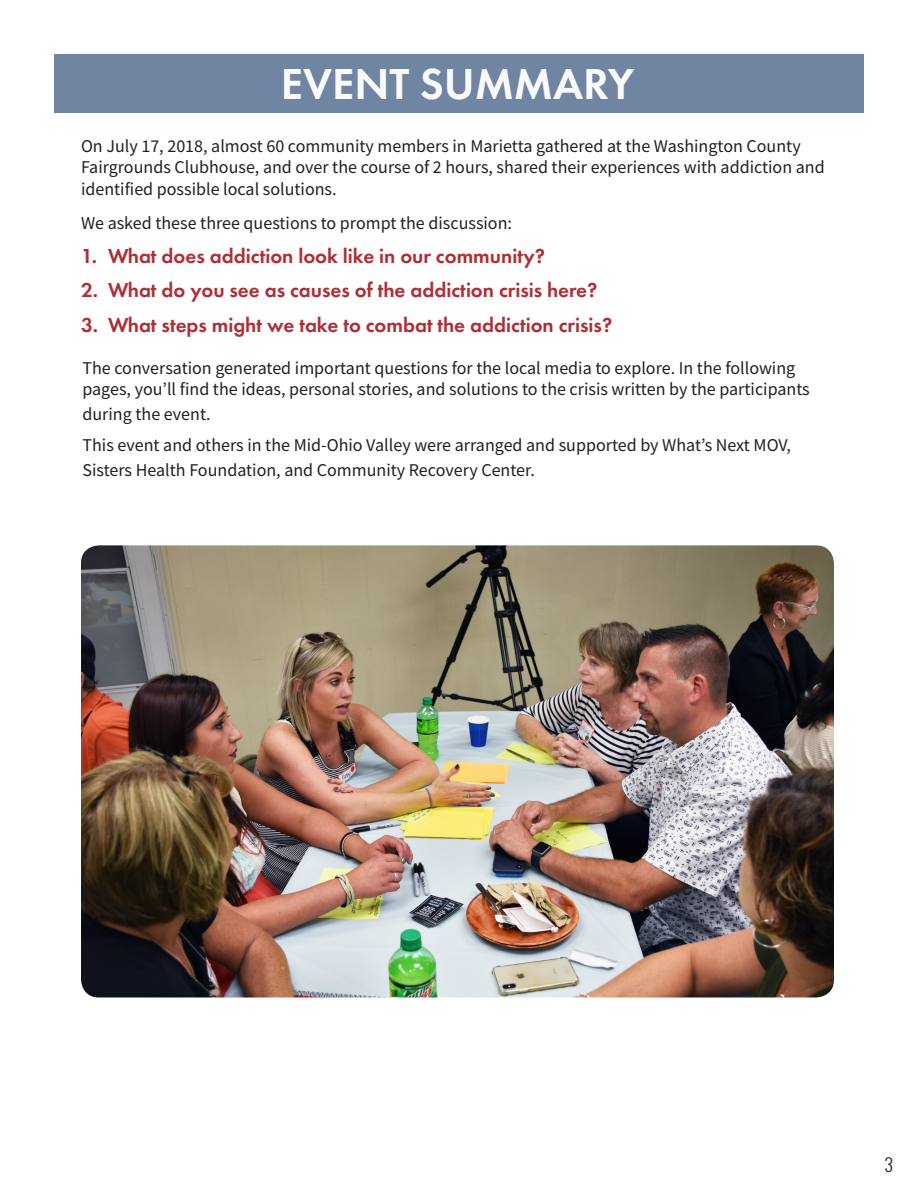
<style>
.page{position:relative;width:918px;height:1188px;background:#fff}
.page>*{position:absolute;margin:0;border:0;box-sizing:border-box;transform-origin:0 0}
.t1{font:600 45px "Futura PT";color:#f9fafa}
.t2{font:600 21px "Futura PT";color:#b02d34}
.t3{font:18px/21.6px "Source Sans Pro";color:#231f20}
.t4{font:300 18px "Oswald";color:#231f20}
</style>
<div class="page">
<img style="left:81px;top:545px;width:753px;height:453px">
<div style="left:54px;top:54px;width:810px;height:58px;background:#7085a2"></div>
<p class="t1" style="left:281px;top:56px;width:355px">EVENT SUMMARY</p>
<p class="t3" style="left:81px;top:135px;width:745px">On July 17, 2018, almost 60 community members in Marietta gathered at the Washington County<br>Fairgrounds Clubhouse, and over the course of 2 hours, shared their experiences with addiction and identified possible local solutions.</p>
<p class="t3" style="left:81px;top:212px;width:433px">We asked these three questions to prompt the discussion:</p>
<p class="t2" style="left:81px;top:243px;width:466px">1. What does addiction look like in our community?</p>
<p class="t2" style="left:81px;top:277px;width:518px">2. What do you see as causes of the addiction crisis here?</p>
<p class="t2" style="left:81px;top:311px;width:533px">3. What steps might we take to combat the addiction crisis?</p>
<p class="t3" style="left:82px;top:357px;width:729px">The conversation generated important questions for the local media to explore. In the following pages, you’ll find the ideas, personal stories, and solutions to the crisis written by the participants</p>
<p class="t3" style="left:82px;top:403px;width:130px">during the event.</p>
<p class="t3" style="left:82px;top:432px;width:710px;line-height:25.2px">This event and others in the Mid-Ohio Valley were arranged and supported by What’s Next MOV,<br>Sisters Health Foundation, and Community Recovery Center.</p>
<p class="t4" style="left:885px;top:1149px;width:10px">3</p>
</div>
